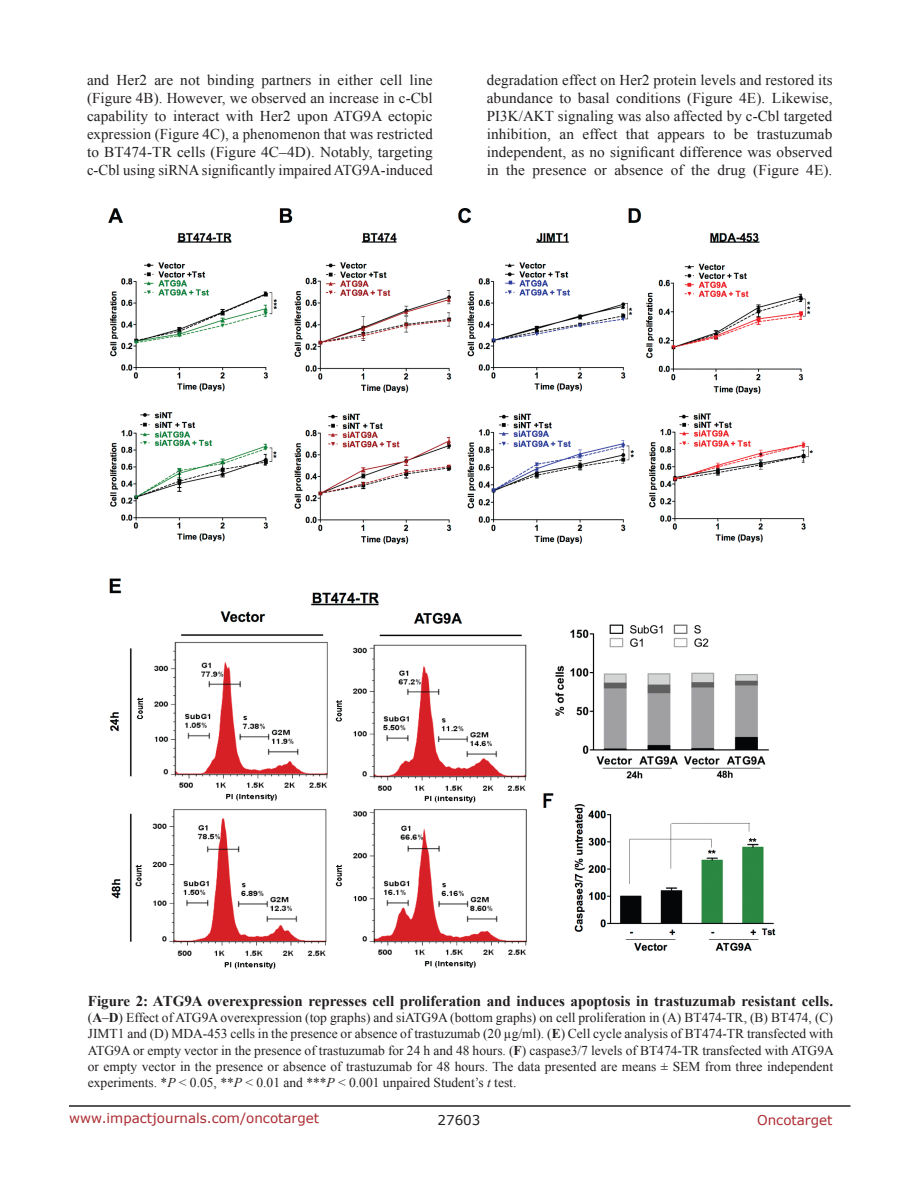
<style>
.page{position:relative;width:918px;height:1188px;background:#fff}
.page>*{position:absolute;margin:0;border:0;box-sizing:border-box;transform-origin:0 0}
.BodyText{font:15px/18px "Times New Roman";letter-spacing:.005em;color:#231f20;text-align:justify}
.FigureText{font:700 15px "Times New Roman";color:#231f20}
.FigureText-2{font:13.5px/16.2px "Times New Roman";color:#231f20;text-align:justify}
.t1{font:13.5px "Verdana";color:#ac2b31}
.t2{font:13.5px "Verdana";color:#231f20}
.s1{font-weight:700}
.s2{font-style:italic}
</style>
<div class="page">
<hr style="left:69px;top:1105px;width:781px;height:2px;background:#231f20">
<img style="left:108px;top:208px;width:705px;height:761px">
<p class="BodyText" style="left:87px;top:71px;width:347px">and Her2 are not binding partners in either cell line (Figure 4B). However, we observed an increase in c-Cbl capability to interact with Her2 upon ATG9A ectopic expression (Figure 4C), a phenomenon that was restricted to BT474-TR cells (Figure 4C–4D). Notably, targeting c-Cbl using siRNA significantly impaired ATG9A-induced</p>
<p class="BodyText" style="left:487px;top:71px;width:347px">degradation effect on Her2 protein levels and restored its abundance to basal conditions (Figure 4E). Likewise, PI3K/AKT signaling was also affected by c-Cbl targeted inhibition, an effect that appears to be trastuzumab independent, as no significant difference was observed in the presence or absence of the drug (Figure 4E).</p>
<p class="FigureText" style="left:88px;top:991px;width:747px">Figure 2: ATG9A overexpression represses cell proliferation and induces apoptosis in trastuzumab resistant cells.</p>
<p class="FigureText-2" style="left:88px;top:1009px;width:747px">(<span class="s1">A</span>–<span class="s1">D</span>) Effect of ATG9A overexpression (top graphs) and siATG9A (bottom graphs) on cell proliferation in (A) BT474-TR, (B) BT474, (C)<br>JIMT1 and (D) MDA-453 cells in the presence or absence of trastuzumab (20 µg/ml). (<span class="s1">E</span>) Cell cycle analysis of BT474-TR transfected with ATG9A or empty vector in the presence of trastuzumab for 24 h and 48 hours. (<span class="s1">F</span>) caspase3/7 levels of BT474-TR transfected with ATG9A or empty vector in the presence or absence of trastuzumab for 48 hours. The data presented are means ± SEM from three independent experiments. *<span class="s2">P</span> &lt; 0.05, **<span class="s2">P</span> &lt; 0.01 and ***<span class="s2">P</span> &lt; 0.001 unpaired Student’s <span class="s2">t</span> test.</p>
<p class="t1" style="left:69px;top:1109px;width:252px">www.impactjournals.com/oncotarget</p>
<p class="t2" style="left:438px;top:1111px;width:44px">27603</p>
<p class="t1" style="left:757px;top:1111px;width:77px">Oncotarget</p>
</div>
